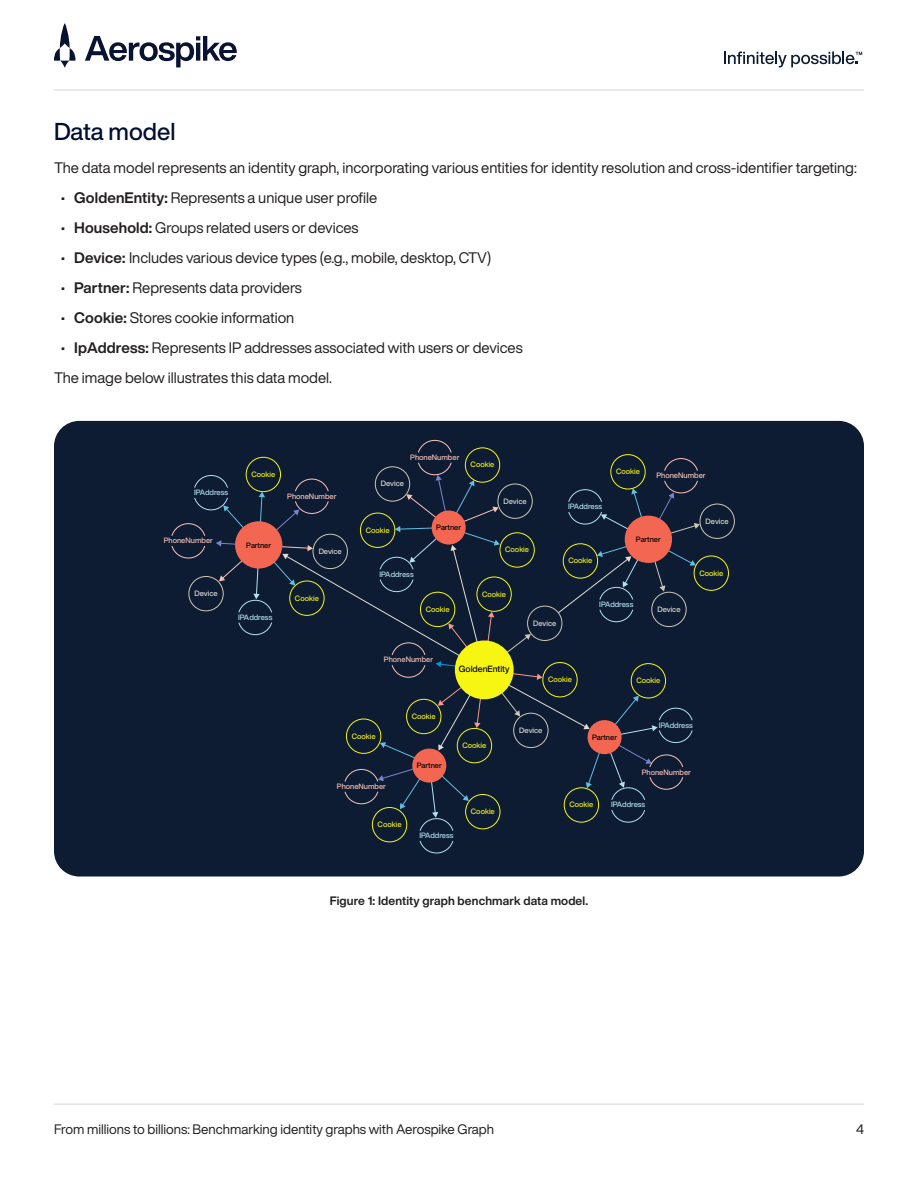
<style>
.page{position:relative;width:918px;height:1188px;background:#fff}
.page>*{position:absolute;margin:0;border:0;box-sizing:border-box;transform-origin:0 0}
.t1{font:500 24px "Helvetica Now Display";color:#000e31}
.t2{font:15px "Helvetica Now Display";color:#231f20}
.t3{font:13.5px "Helvetica Now Display";color:#231f20}
.t4{font:700 12px "Helvetica Now Display";letter-spacing:.01em;color:#231f20}
.t5{font:500 8.85px "Helvetica Now Display";color:#000}
.t6{font:500 7.65px "Helvetica Now Display";color:#f7f512}
.t7{font:500 7.65px "Helvetica Now Display";color:#fac2ba}
.t8{font:500 7.65px "Helvetica Now Display";color:#b3e0f2}
.t9{font:500 7.65px "Helvetica Now Display";color:#e0ded6}
.t10{font:500 7.65px "Helvetica Now Display";color:#000}
.s1{font-weight:700}
</style>
<div class="page">
<svg style="left:85px;top:36px;width:152px;height:31px"></svg>
<svg style="left:54px;top:23px;width:22px;height:44px"></svg>
<svg style="left:724px;top:51px;width:138px;height:16px"></svg>
<hr style="left:54px;top:89px;width:810px;height:2px;background:#e2e2e0">
<hr style="left:54px;top:1103px;width:810px;height:2px;background:#e2e2e0">
<div style="left:54px;top:421px;width:810px;height:456px;background:#0d1c33;border-radius:25px"></div>
<div style="left:700px;top:504px;width:35px;height:35px;border:1px solid #ccc7b8;border-radius:50%"></div>
<div style="left:694px;top:556px;width:35px;height:35px;border:1px solid #f7f512;border-radius:50%"></div>
<svg style="left:171px;top:440px;width:529px;height:414px"></svg>
<p class="t1" style="left:54px;top:115px;width:123px">Data model</p>
<p class="t2" style="left:54px;top:158px;width:805px">The data model represents an identity graph, incorporating various entities for identity resolution and cross-identifier targeting:</p>
<p class="t2" style="left:61px;top:188px;width:318px">• <span class="s1">GoldenEntity:</span> Represents a unique user profile</p>
<p class="t2" style="left:61px;top:218px;width:299px">• <span class="s1">Household:</span> Groups related users or devices</p>
<p class="t2" style="left:61px;top:248px;width:432px">• <span class="s1">Device:</span> Includes various device types (e.g., mobile, desktop, CTV)</p>
<p class="t2" style="left:61px;top:278px;width:243px">• <span class="s1">Partner:</span> Represents data providers</p>
<p class="t2" style="left:61px;top:308px;width:235px">• <span class="s1">Cookie:</span> Stores cookie information</p>
<p class="t2" style="left:61px;top:338px;width:463px">• <span class="s1">IpAddress:</span> Represents IP addresses associated with users or devices</p>
<p class="t2" style="left:54px;top:368px;width:280px">The image below illustrates this data model.</p>
<p class="t6" style="left:251px;top:469px;width:25px">Cookie</p>
<p class="t7" style="left:410px;top:452px;width:51px">PhoneNumber</p>
<p class="t6" style="left:471px;top:459px;width:25px">Cookie</p>
<p class="t6" style="left:616px;top:466px;width:25px">Cookie</p>
<p class="t7" style="left:656px;top:470px;width:51px">PhoneNumber</p>
<p class="t9" style="left:381px;top:478px;width:25px">Device</p>
<p class="t8" style="left:194px;top:487px;width:36px">IPAddress</p>
<p class="t7" style="left:287px;top:491px;width:51px">PhoneNumber</p>
<p class="t9" style="left:504px;top:496px;width:25px">Device</p>
<p class="t8" style="left:568px;top:501px;width:36px">IPAddress</p>
<p class="t6" style="left:366px;top:525px;width:25px">Cookie</p>
<p class="t10" style="left:436px;top:522px;width:27px">Partner</p>
<p class="t9" style="left:706px;top:516px;width:25px">Device</p>
<p class="t7" style="left:164px;top:535px;width:51px">PhoneNumber</p>
<p class="t10" style="left:246px;top:540px;width:27px">Partner</p>
<p class="t9" style="left:319px;top:546px;width:25px">Device</p>
<p class="t6" style="left:505px;top:544px;width:25px">Cookie</p>
<p class="t10" style="left:636px;top:534px;width:27px">Partner</p>
<p class="t6" style="left:568px;top:555px;width:25px">Cookie</p>
<p class="t8" style="left:380px;top:569px;width:36px">IPAddress</p>
<p class="t6" style="left:699px;top:568px;width:25px">Cookie</p>
<p class="t9" style="left:194px;top:588px;width:25px">Device</p>
<p class="t6" style="left:295px;top:593px;width:25px">Cookie</p>
<p class="t6" style="left:426px;top:604px;width:25px">Cookie</p>
<p class="t6" style="left:482px;top:589px;width:25px">Cookie</p>
<p class="t8" style="left:599px;top:599px;width:36px">IPAddress</p>
<p class="t9" style="left:657px;top:604px;width:25px">Device</p>
<p class="t8" style="left:238px;top:612px;width:36px">IPAddress</p>
<p class="t9" style="left:533px;top:618px;width:25px">Device</p>
<p class="t7" style="left:384px;top:654px;width:51px">PhoneNumber</p>
<p class="t5" style="left:459px;top:663px;width:52px">GoldenEntity</p>
<p class="t6" style="left:548px;top:674px;width:25px">Cookie</p>
<p class="t6" style="left:636px;top:675px;width:25px">Cookie</p>
<p class="t6" style="left:412px;top:711px;width:25px">Cookie</p>
<p class="t6" style="left:352px;top:731px;width:25px">Cookie</p>
<p class="t9" style="left:519px;top:725px;width:25px">Device</p>
<p class="t10" style="left:592px;top:732px;width:27px">Partner</p>
<p class="t8" style="left:659px;top:720px;width:36px">IPAddress</p>
<p class="t6" style="left:463px;top:740px;width:25px">Cookie</p>
<p class="t7" style="left:337px;top:781px;width:51px">PhoneNumber</p>
<p class="t10" style="left:417px;top:760px;width:27px">Partner</p>
<p class="t6" style="left:471px;top:806px;width:25px">Cookie</p>
<p class="t6" style="left:569px;top:799px;width:25px">Cookie</p>
<p class="t7" style="left:642px;top:767px;width:51px">PhoneNumber</p>
<p class="t8" style="left:611px;top:799px;width:36px">IPAddress</p>
<p class="t6" style="left:378px;top:819px;width:25px">Cookie</p>
<p class="t8" style="left:419px;top:830px;width:36px">IPAddress</p>
<p class="t4" style="left:330px;top:893px;width:260px">Figure 1: Identity graph benchmark data model.</p>
<p class="t3" style="left:54px;top:1120px;width:442px">From millions to billions: Benchmarking identity graphs with Aerospike Graph</p>
<p class="t3" style="left:856px;top:1120px;width:9px">4</p>
</div>
